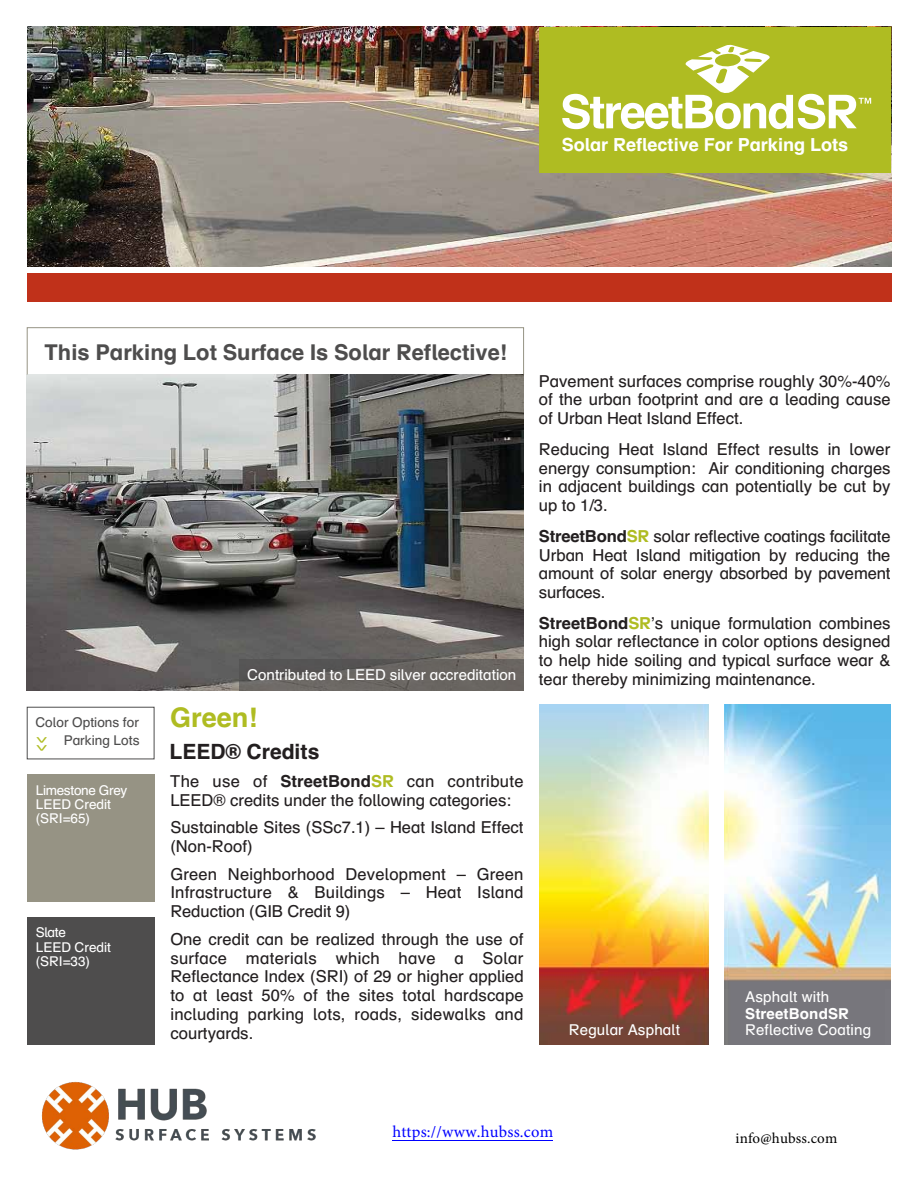
<style>
.page{position:relative;width:918px;height:1188px;background:#fff}
.page>*{position:absolute;margin:0;border:0;box-sizing:border-box;transform-origin:0 0}
.t1{font:700 21.75px "Schulbuch Bayern";color:#4e4d4d}
.t2{font:700 21px "Schulbuch Bayern";color:#231f20}
.t3{font:700 18px "Schulbuch Bayern";color:#fff}
.t4{font:16.5px/18.8px "Schulbuch Bayern";color:#231f20;text-align:justify}
.t5{font:16.5px "Minion Pro";letter-spacing:.015em;color:#00f}
.t6{font:15px "Schulbuch Bayern";letter-spacing:.01em;color:#fff}
.t7{font:15px "Minion Pro";letter-spacing:.01em;color:#000}
.t8{font:700 15px "Schulbuch Bayern";letter-spacing:.01em;color:#fff}
.t9{font:13.5px/14.2px "Schulbuch Bayern";color:#fff}
.t10{font:13.5px "Schulbuch Bayern";color:#4e4d4d}
.s1{font-weight:700;font-size:27px;color:#afbc22}
.s2{font-weight:700}
.s3{font-weight:700;color:#afbc22}
</style>
<div class="page">
<img style="left:27px;top:27px;width:864px;height:240px">
<div style="left:27px;top:273px;width:864px;height:28px;background:#c0311a"></div>
<div style="left:539px;top:27px;width:352px;height:146px;background:#afbc22"></div>
<img style="left:539px;top:704px;width:352px;height:341px">
<img style="left:27px;top:375px;width:497px;height:315px">
<svg style="left:239px;top:659px;width:285px;height:31px;background:#64605e"></svg>
<div style="left:709px;top:701px;width:15px;height:351px;background:#fff"></div>
<div style="left:27px;top:775px;width:127px;height:127px;background:#969384"></div>
<div style="left:27px;top:707px;width:127px;height:52px;border:1px solid #4e4d4d"></div>
<div style="left:27px;top:327px;width:497px;height:48px;border:1px solid #969384"></div>
<div style="left:27px;top:917px;width:127px;height:127px;background:#4e4d4d"></div>
<svg style="left:562px;top:45px;width:309px;height:84px"></svg>
<img style="left:41px;top:1081px;width:275px;height:69px">
<hr style="left:392px;top:1140px;width:161px;height:1px;background:#00f">
<p class="t3" style="left:562px;top:133px;width:288px">Solar Reflective For Parking Lots</p>
<h1 class="t1" style="left:45px;top:339px;width:464px">This Parking Lot Surface Is Solar Reflective!</h1>
<p class="t6" style="left:247px;top:665px;width:271px">Contributed to LEED silver accreditation</p>
<p class="t10" style="left:36px;top:714px;width:224px">Color Options for <span class="s1">Green!</span></p>
<p class="t10" style="left:64px;top:732px;width:77px">Parking Lots</p>
<p class="t2" style="left:169px;top:738px;width:152px">LEED® Credits</p>
<p class="t9" style="left:36px;top:783px;width:93px">Limestone Grey<br>LEED Credit (SRI=65)</p>
<p class="t9" style="left:36px;top:925px;width:77px">Slate<br>LEED Credit (SRI=33)</p>
<p class="t4" style="left:170px;top:771px;width:355px">The use of <span class="s2">StreetBond</span><span class="s3">SR</span> can contribute<br>LEED® credits under the following categories:</p>
<p class="t4" style="left:170px;top:818px;width:355px">Sustainable Sites (SSc7.1) – Heat Island Effect (Non-Roof)</p>
<p class="t4" style="left:170px;top:864px;width:355px">Green Neighborhood Development – Green Infrastructure &amp; Buildings – Heat Island Reduction (GIB Credit 9)</p>
<p class="t4" style="left:170px;top:929px;width:355px">One credit can be realized through the use of surface materials which have a Solar Reflectance Index (SRI) of 29 or higher applied to at least 50% of the sites total hardscape including parking lots, roads, sidewalks and courtyards.</p>
<p class="t4" style="left:539px;top:371px;width:353px">Pavement surfaces comprise roughly 30%-40% of the urban footprint and are a leading cause of Urban Heat Island Effect.</p>
<p class="t4" style="left:539px;top:439px;width:353px">Reducing Heat Island Effect results in lower energy consumption: Air conditioning charges in adjacent buildings can potentially be cut by up to 1/3.</p>
<p class="t4" style="left:539px;top:526px;width:353px"><span class="s2">StreetBond</span><span class="s3">SR</span> solar reflective coatings facilitate Urban Heat Island mitigation by reducing the amount of solar energy absorbed by pavement surfaces.</p>
<p class="t4" style="left:539px;top:613px;width:353px"><span class="s2">StreetBond</span><span class="s3">SR</span>’s unique formulation combines high solar reflectance in color options designed to help hide soiling and typical surface wear &amp; tear thereby minimizing maintenance.</p>
<p class="t6" style="left:569px;top:1021px;width:113px">Regular Asphalt</p>
<p class="t6" style="left:745px;top:988px;width:86px">Asphalt with</p>
<p class="t8" style="left:745px;top:1004px;width:105px">StreetBondSR</p>
<p class="t6" style="left:745px;top:1021px;width:128px">Reflective Coating</p>
<p class="t5" style="left:392px;top:1121px;width:162px">https://www.hubss.com</p>
<p class="t7" style="left:735px;top:1129px;width:103px">info@hubss.com</p>
</div>
